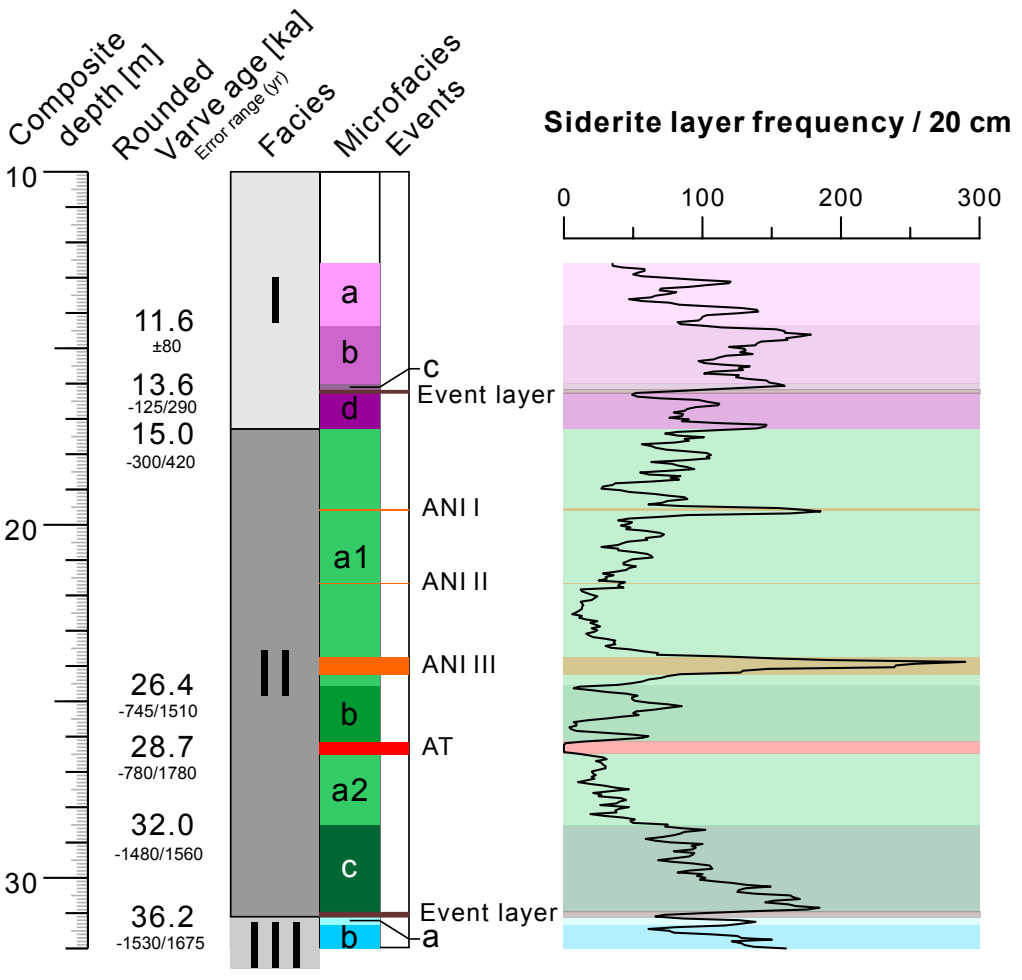
<style>
.page{position:relative;width:1022px;height:980px;background:#fff}
.page>*{position:absolute;margin:0;border:0;box-sizing:border-box;transform-origin:0 0}
.t1{font:63.75px "Arial";color:#000}
.t2{font:31.75px/60px "Arial";color:#000}
.t3{font:31.75px "Arial";color:#fff}
.t4{font:30px/61.8px "Arial";letter-spacing:.055em;color:#000}
.t5{font:29.25px/34.2px "Arial";color:#000}
.t6{font:700 29.25px "Arial";letter-spacing:.055em;color:#000}
.t7{font:28.25px "Arial";color:#000}
.t8{font:24.75px "Arial";letter-spacing:.055em;color:#000}
.t9{font:17.5px "Arial";color:#000}
</style>
<div class="page">
<svg style="left:71px;top:174px;width:16px;height:30px"></svg>
<svg style="left:66px;top:210px;width:21px;height:100px"></svg>
<svg style="left:71px;top:422px;width:16px;height:29px"></svg>
<svg style="left:66px;top:316px;width:21px;height:100px"></svg>
<svg style="left:66px;top:563px;width:21px;height:100px"></svg>
<svg style="left:66px;top:457px;width:21px;height:100px"></svg>
<svg style="left:66px;top:669px;width:21px;height:100px"></svg>
<svg style="left:71px;top:775px;width:16px;height:29px"></svg>
<svg style="left:66px;top:810px;width:21px;height:100px"></svg>
<svg style="left:71px;top:916px;width:16px;height:31px"></svg>
<hr style="left:43px;top:171px;width:45px;height:2px;background:#000">
<hr style="left:66px;top:206px;width:22px;height:2px;background:#000">
<hr style="left:66px;top:241px;width:22px;height:2px;background:#000">
<hr style="left:66px;top:277px;width:22px;height:2px;background:#000">
<hr style="left:66px;top:312px;width:22px;height:2px;background:#000">
<hr style="left:54px;top:347px;width:34px;height:2px;background:#000">
<hr style="left:66px;top:383px;width:22px;height:2px;background:#000">
<hr style="left:66px;top:418px;width:22px;height:2px;background:#000">
<hr style="left:66px;top:453px;width:22px;height:2px;background:#000">
<hr style="left:66px;top:488px;width:22px;height:2px;background:#000">
<hr style="left:43px;top:524px;width:45px;height:2px;background:#000">
<hr style="left:87px;top:172px;width:2px;height:353px;background:#000">
<hr style="left:43px;top:877px;width:45px;height:2px;background:#000">
<hr style="left:66px;top:841px;width:22px;height:2px;background:#000">
<hr style="left:66px;top:806px;width:22px;height:2px;background:#000">
<hr style="left:66px;top:771px;width:22px;height:2px;background:#000">
<hr style="left:66px;top:736px;width:22px;height:2px;background:#000">
<hr style="left:54px;top:700px;width:34px;height:2px;background:#000">
<hr style="left:66px;top:665px;width:22px;height:2px;background:#000">
<hr style="left:66px;top:630px;width:22px;height:2px;background:#000">
<hr style="left:66px;top:594px;width:22px;height:2px;background:#000">
<hr style="left:66px;top:559px;width:22px;height:2px;background:#000">
<hr style="left:87px;top:525px;width:2px;height:353px;background:#000">
<hr style="left:66px;top:912px;width:22px;height:2px;background:#000">
<hr style="left:66px;top:947px;width:22px;height:2px;background:#000">
<hr style="left:87px;top:878px;width:2px;height:70px;background:#000">
<hr style="left:230px;top:172px;width:1px;height:776px;background:#000">
<div style="left:231px;top:917px;width:89px;height:51px;background:#ccc"></div>
<div style="left:230px;top:428px;width:90px;height:489px;background:#999;border:2px solid #000"></div>
<div style="left:230px;top:171px;width:90px;height:259px;background:#e6e6e6;border:2px solid #000"></div>
<div style="left:319px;top:171px;width:91px;height:777px;border:2px solid #000"></div>
<div style="left:319px;top:171px;width:61px;height:777px;border:2px solid #000"></div>
<div style="left:320px;top:825px;width:59px;height:88px;background:#063"></div>
<div style="left:320px;top:754px;width:59px;height:71px;background:#3c6"></div>
<div style="left:320px;top:685px;width:59px;height:57px;background:#093"></div>
<div style="left:320px;top:429px;width:59px;height:256px;background:#3c6"></div>
<div style="left:320px;top:742px;width:89px;height:12px;background:#f00"></div>
<div style="left:320px;top:924px;width:59px;height:24px;background:#0cf"></div>
<div style="left:320px;top:917px;width:59px;height:7px;background:#9ff"></div>
<svg style="left:348px;top:919px;width:72px;height:22px"></svg>
<div style="left:320px;top:657px;width:89px;height:18px;background:#f60"></div>
<hr style="left:320px;top:583px;width:89px;height:1px;background:#f60">
<hr style="left:320px;top:509px;width:89px;height:2px;background:#f60">
<div style="left:319px;top:912px;width:91px;height:5px;background:#633"></div>
<div style="left:320px;top:393px;width:59px;height:36px;background:#909"></div>
<svg style="left:320px;top:384px;width:59px;height:6px"></svg>
<svg style="left:319px;top:390px;width:91px;height:4px"></svg>
<div style="left:320px;top:326px;width:59px;height:58px;background:#c6c"></div>
<div style="left:320px;top:264px;width:59px;height:62px;background:#f9f"></div>
<svg style="left:348px;top:367px;width:72px;height:22px"></svg>
<svg style="left:563px;top:262px;width:418px;height:443px;background:#cbd7d0"></svg>
<svg style="left:562px;top:700px;width:276px;height:250px;background:#b1d1c0"></svg>
<hr style="left:564px;top:237px;width:415px;height:2px;background:#000">
<hr style="left:563px;top:217px;width:2px;height:21px;background:#000">
<hr style="left:701px;top:217px;width:2px;height:21px;background:#000">
<hr style="left:839px;top:217px;width:3px;height:21px;background:#000">
<hr style="left:978px;top:217px;width:2px;height:21px;background:#000">
<svg style="left:632px;top:228px;width:2px;height:9px"></svg>
<svg style="left:770px;top:228px;width:2px;height:10px"></svg>
<svg style="left:909px;top:228px;width:2px;height:9px"></svg>
<h3 class="t5" style="left:127px;top:123px;width:202px;line-height:32.5px;text-indent:-29px;rotate:-45deg">Rounded<br>Varve age [ka]</h3>
<h3 class="t5" style="left:26px;top:105px;width:133px;text-indent:-35px;rotate:-45deg">Composit e depth [m]</h3>
<h3 class="t5" style="left:328px;top:140px;width:165px;rotate:-45deg">Microfacies</h3>
<p class="t9" style="left:190px;top:148px;width:121px;rotate:-44deg">Error range (yr)</p>
<h3 class="t5" style="left:252px;top:140px;width:95px;rotate:-45deg">Facies</h3>
<h3 class="t5" style="left:379px;top:139px;width:99px;rotate:-45deg">Events</h3>
<h3 class="t7" style="left:5px;top:158px;width:35px">10</h3>
<h3 class="t6" style="left:543px;top:103px;width:469px">Siderite layer frequency / 20 cm</h3>
<h3 class="t8" style="left:557px;top:181px;width:15px">0</h3>
<h3 class="t8" style="left:680px;top:181px;width:46px">100</h3>
<h3 class="t8" style="left:818px;top:181px;width:46px">200</h3>
<h3 class="t8" style="left:957px;top:181px;width:46px">300</h3>
<h3 class="t7" style="left:5px;top:511px;width:35px">20</h3>
<h3 class="t7" style="left:5px;top:864px;width:35px">30</h3>
<h3 class="t4" style="left:133px;top:290px;width:63px">11.6</h3>
<p class="t9" style="left:152px;top:334px;width:31px">±80</p>
<h3 class="t4" style="left:131px;top:354px;width:65px">13.6</h3>
<p class="t9" style="left:128px;top:396px;width:71px">-125/290</p>
<h3 class="t4" style="left:131px;top:403px;width:65px">15.0</h3>
<p class="t9" style="left:126px;top:450px;width:71px">-300/420</p>
<h3 class="t4" style="left:131px;top:654px;width:65px">26.4<br>28.7</h3>
<p class="t9" style="left:119px;top:699px;width:80px">-745/1510</p>
<p class="t9" style="left:118px;top:762px;width:80px">-780/1780</p>
<h3 class="t4" style="left:131px;top:794px;width:65px">32.0</h3>
<p class="t9" style="left:115px;top:842px;width:90px">-1480/1560</p>
<h3 class="t4" style="left:131px;top:886px;width:65px">36.2</h3>
<p class="t9" style="left:116px;top:932px;width:90px">-1530/1675</p>
<h1 class="t1" style="left:266px;top:259px;width:19px">I</h1>
<h1 class="t1" style="left:256px;top:631px;width:40px">II</h1>
<h1 class="t1" style="left:245px;top:904px;width:62px">III</h1>
<h2 class="t2" style="left:341px;top:262px;width:19px">a b</h2>
<h2 class="t2" style="left:341px;top:378px;width:19px">d</h2>
<h2 class="t2" style="left:333px;top:528px;width:39px">a1</h2>
<h2 class="t2" style="left:340px;top:684px;width:19px">b</h2>
<h2 class="t2" style="left:331px;top:760px;width:39px">a2</h2>
<h2 class="t3" style="left:341px;top:845px;width:17px">c</h2>
<h2 class="t2" style="left:423px;top:336px;width:17px">c</h2>
<h3 class="t8" style="left:417px;top:378px;width:139px">Event layer</h3>
<h3 class="t8" style="left:422px;top:491px;width:59px">ANI I</h3>
<h3 class="t8" style="left:422px;top:565px;width:68px">ANI II</h3>
<h3 class="t8" style="left:422px;top:648px;width:76px">ANI III</h3>
<h3 class="t8" style="left:422px;top:730px;width:33px">AT</h3>
<h3 class="t8" style="left:419px;top:896px;width:139px">Event layer</h3>
<h2 class="t2" style="left:340px;top:907px;width:19px">b</h2>
<h2 class="t2" style="left:422px;top:906px;width:19px">a</h2>
</div>
